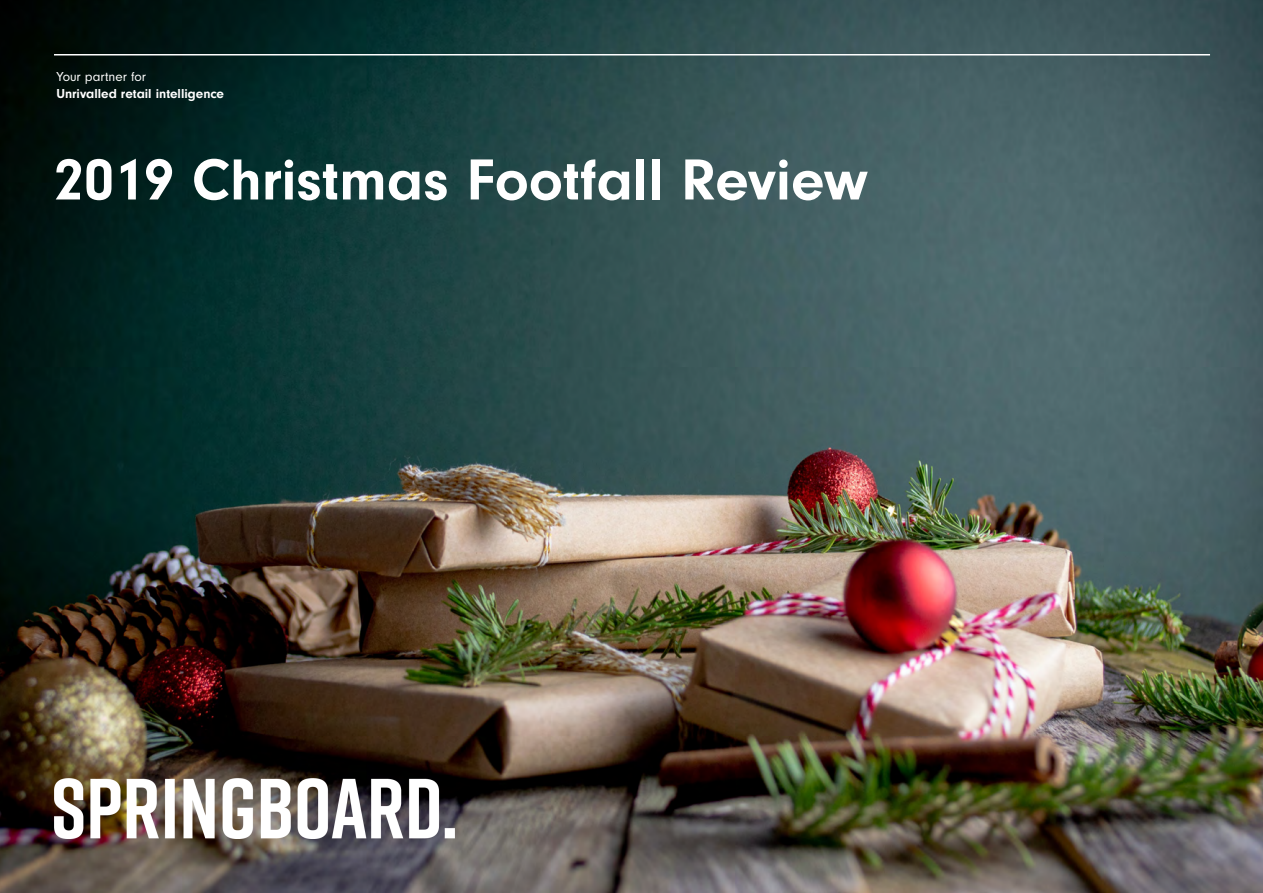
<style>
.page{position:relative;width:1263px;height:893px;background:#fff}
.page>*{position:absolute;margin:0;border:0;box-sizing:border-box;transform-origin:0 0}
.t1{font:700 60px "Neuzeit Gro";color:#fff}
.t2{font:700 13.5px "Neuzeit Gro";color:#fff}
.t3{font:13.5px "Neuzeit Gro";color:#fff}
</style>
<div class="page">
<img style="left:0;top:0;width:1263px;height:893px">
<hr style="left:54px;top:54px;width:1156px;height:2px;background:#fff">
<img style="left:54px;top:778px;width:401px;height:61px">
<p class="t3" style="left:56px;top:70px;width:91px">Your partner for</p>
<p class="t2" style="left:56px;top:86px;width:169px">Unrivalled retail intelligence</p>
<p class="t1" style="left:54px;top:146px;width:815px">2019 Christmas Footfall Review</p>
</div>
